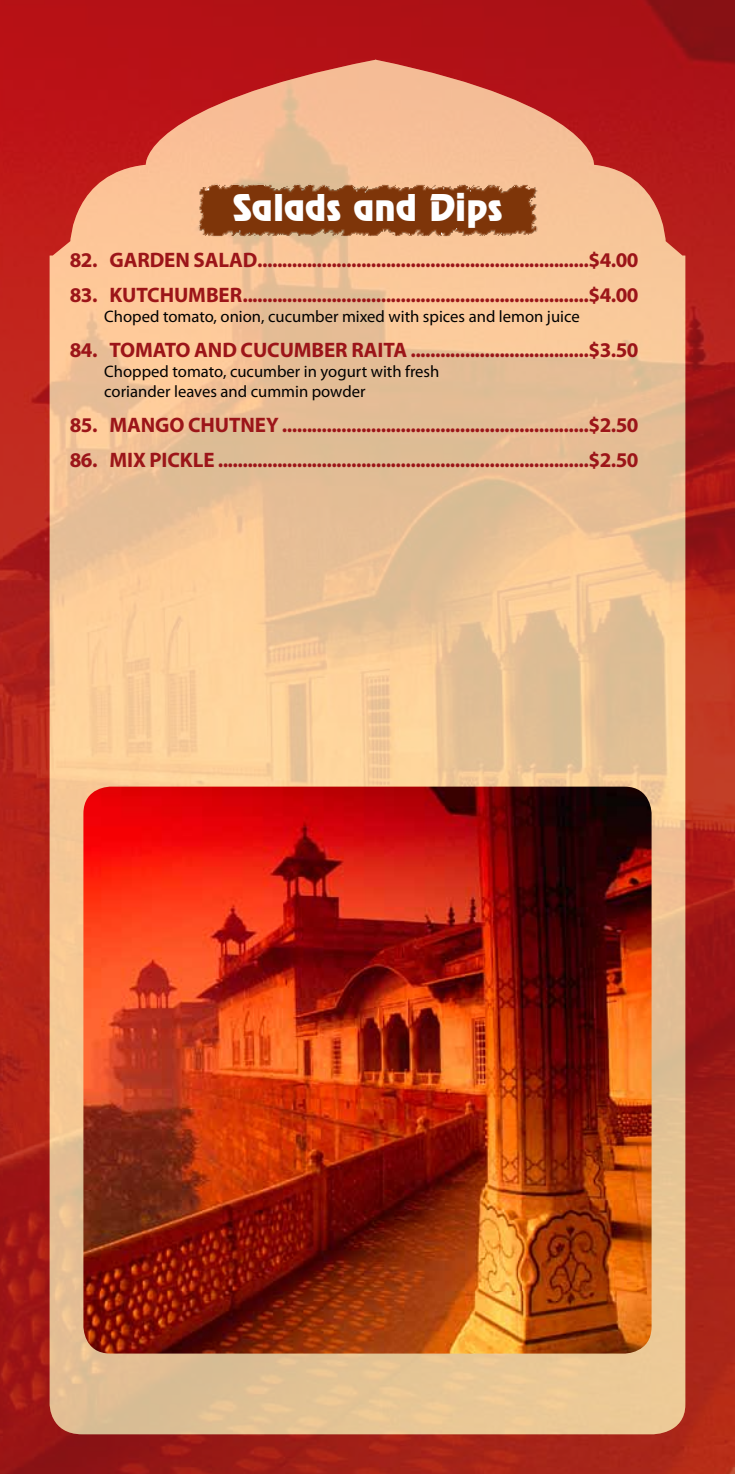
<style>
.page{position:relative;width:735px;height:1474px;background:#fff}
.page>*{position:absolute;margin:0;border:0;box-sizing:border-box;transform-origin:0 0}
.t1{font:36.75px "Revue BT";color:#fff}
.t2{font:700 21px "Myriad Pro";letter-spacing:-.005em;color:#9c1519}
.t3{font:16.62px/19.9px "Myriad Pro";color:#000}
</style>
<div class="page">
<img style="left:0;top:0;width:734px;height:1473px">
<img style="left:50px;top:60px;width:635px;height:1374px">
<img style="left:193px;top:176px;width:348px;height:72px">
<img style="left:83px;top:786px;width:568px;height:567px">
<h1 class="t1" style="left:232px;top:186px;width:271px">Salads and Dips</h1>
<p class="t2" style="left:70px;top:246px;width:138px">82. GARDEN SALAD</p>
<p class="t2" style="left:257px;top:246px;width:382px">...................................................................$4.00</p>
<p class="t2" style="left:70px;top:281px;width:67px">83. KUTCHU</p>
<p class="t2" style="left:188px;top:281px;width:451px">MBER......................................................................$4.00</p>
<p class="t3" style="left:104px;top:306px;width:476px">Choped tomato, onion, cucumber mixed with spices and lemon juice</p>
<p class="t2" style="left:70px;top:336px;width:97px">84. TOMATO</p>
<p class="t2" style="left:194px;top:336px;width:61px">AND CUCU</p>
<p class="t2" style="left:294px;top:336px;width:82px">MBER RAITA</p>
<p class="t2" style="left:410px;top:336px;width:229px">....................................$3.50</p>
<p class="t3" style="left:104px;top:361px;width:336px">Chopped tomato, cucumber in yogurt with fresh coriander leaves and cummin powder</p>
<p class="t2" style="left:70px;top:411px;width:133px">85. MANGO CHUT</p>
<p class="t2" style="left:240px;top:411px;width:399px">NEY ..............................................................$2.50</p>
<p class="t2" style="left:70px;top:446px;width:570px">86. MIX PIC KLE ...........................................................................$2.50</p>
</div>
